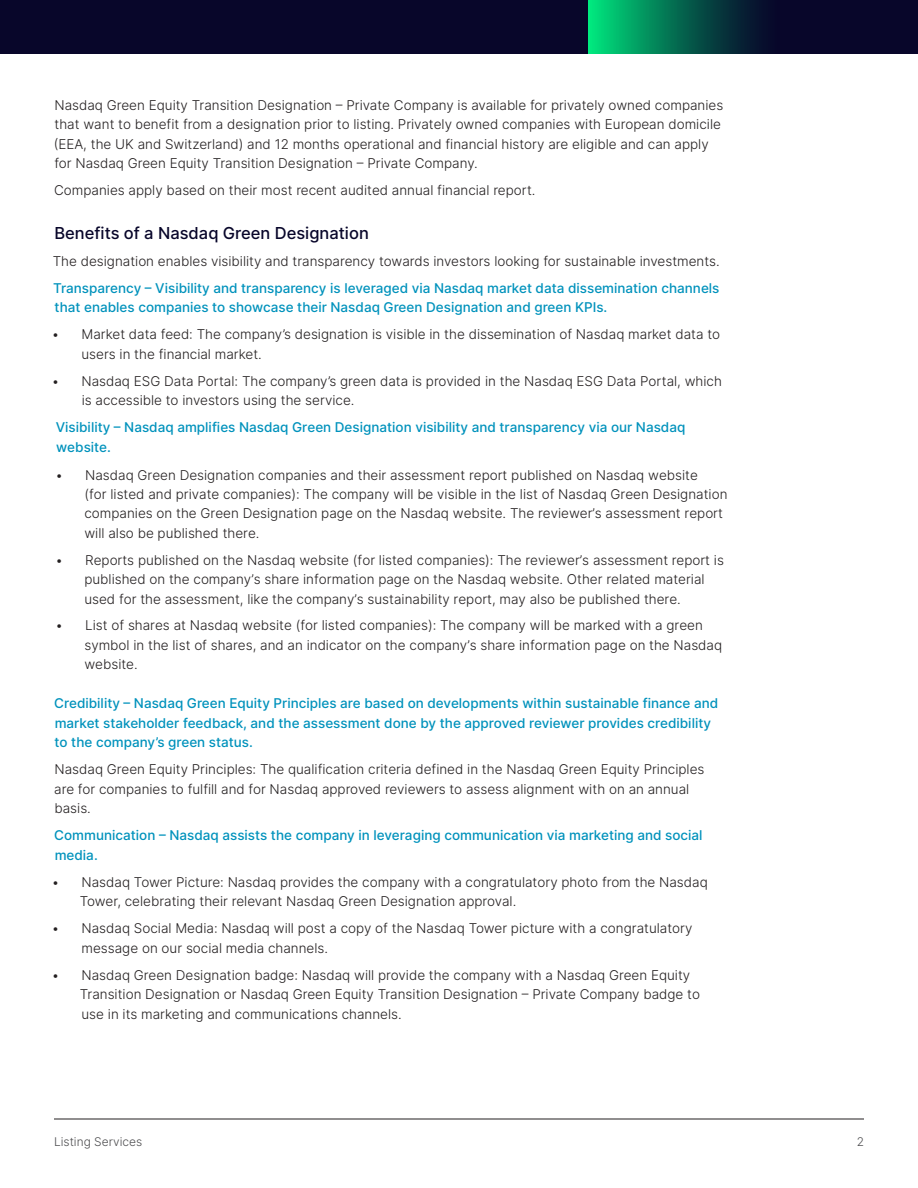
<style>
.page{position:relative;width:918px;height:1188px;background:#fff}
.page>*{position:absolute;margin:0;border:0;box-sizing:border-box;transform-origin:0 0}
.t1{font:500 16.5px "Inter";color:#08062a}
.t2{font:300 13.5px/19.5px "Inter";color:#231f20}
.t3{font:500 13.5px/19.5px "Inter";color:#0092bc}
.t4{font:300 12px "Inter";color:#4d4d4f}
</style>
<div class="page">
<hr style="left:54px;top:1119px;width:810px;height:1px;background:#231f20">
<div style="left:0;top:0;width:918px;height:54px;background:#08062a"></div>
<div style="left:588px;top:0;width:192px;height:54px;background:linear-gradient(to right,#00dd7a,#080023)"></div>
<p class="t2" style="left:54px;top:95px;width:671px">Nasdaq Green Equity Transition Designation – Private Company is available for privately owned companies that want to benefit from a designation prior to listing. Privately owned companies with European domicile (EEA, the UK and Switzerland) and 12 months operational and financial history are eligible and can apply for Nasdaq Green Equity Transition Designation – Private Company.</p>
<p class="t2" style="left:54px;top:180px;width:483px">Companies apply based on their most recent audited annual financial report.</p>
<p class="t1" style="left:55px;top:220px;width:316px">Benefits of a Nasdaq Green Designation</p>
<p class="t2" style="left:53px;top:251px;width:668px">The designation enables visibility and transparency towards investors looking for sustainable investments.</p>
<p class="t3" style="left:53px;top:278px;width:668px">Transparency – Visibility and transparency is leveraged via Nasdaq market data dissemination channels that enables companies to showcase their Nasdaq Green Designation and green KPIs.</p>
<p class="t2" style="left:81px;top:324px;width:640px;text-indent:-30px">• Market data feed: The company’s designation is visible in the dissemination of Nasdaq market data to users in the financial market.</p>
<p class="t2" style="left:82px;top:371px;width:642px;text-indent:-30px">• Nasdaq ESG Data Portal: The company’s green data is provided in the Nasdaq ESG Data Portal, which is accessible to investors using the service.</p>
<p class="t3" style="left:56px;top:417px;width:631px">Visibility – Nasdaq amplifies Nasdaq Green Designation visibility and transparency via our Nasdaq website.</p>
<p class="t2" style="left:84px;top:465px;width:645px;text-indent:-29px">• Nasdaq Green Designation companies and their assessment report published on Nasdaq website<br>(for listed and private companies): The company will be visible in the list of Nasdaq Green Designation companies on the Green Designation page on the Nasdaq website. The reviewer’s assessment report will also be published there.</p>
<p class="t2" style="left:84px;top:550px;width:641px;text-indent:-29px">• Reports published on the Nasdaq website (for listed companies): The reviewer’s assessment report is published on the company’s share information page on the Nasdaq website. Other related material used for the assessment, like the company’s sustainability report, may also be published there.</p>
<p class="t2" style="left:84px;top:616px;width:639px;text-indent:-29px">• List of shares at Nasdaq website (for listed companies): The company will be marked with a green symbol in the list of shares, and an indicator on the company’s share information page on the Nasdaq website.</p>
<p class="t3" style="left:54px;top:693px;width:666px">Credibility – Nasdaq Green Equity Principles are based on developments within sustainable finance and market stakeholder feedback, and the assessment done by the approved reviewer provides credibility to the company’s green status.</p>
<p class="t2" style="left:54px;top:760px;width:652px">Nasdaq Green Equity Principles: The qualification criteria defined in the Nasdaq Green Equity Principles are for companies to fulfill and for Nasdaq approved reviewers to assess alignment with on an annual basis.</p>
<p class="t3" style="left:54px;top:825px;width:650px">Communication – Nasdaq assists the company in leveraging communication via marketing and social media.</p>
<p class="t2" style="left:80px;top:872px;width:630px;text-indent:-28px">• Nasdaq Tower Picture: Nasdaq provides the company with a congratulatory photo from the Nasdaq<br>Tower, celebrating their relevant Nasdaq Green Designation approval.</p>
<p class="t2" style="left:82px;top:919px;width:613px;text-indent:-30px">• Nasdaq Social Media: Nasdaq will post a copy of the Nasdaq Tower picture with a congratulatory message on our social media channels.</p>
<p class="t2" style="left:80px;top:965px;width:622px;text-indent:-28px">• Nasdaq Green Designation badge: Nasdaq will provide the company with a Nasdaq Green Equity<br>Transition Designation or Nasdaq Green Equity Transition Designation – Private Company badge to use in its marketing and communications channels.</p>
<p class="t4" style="left:54px;top:1133px;width:90px">Listing Services</p>
<p class="t4" style="left:857px;top:1133px;width:9px">2</p>
</div>
